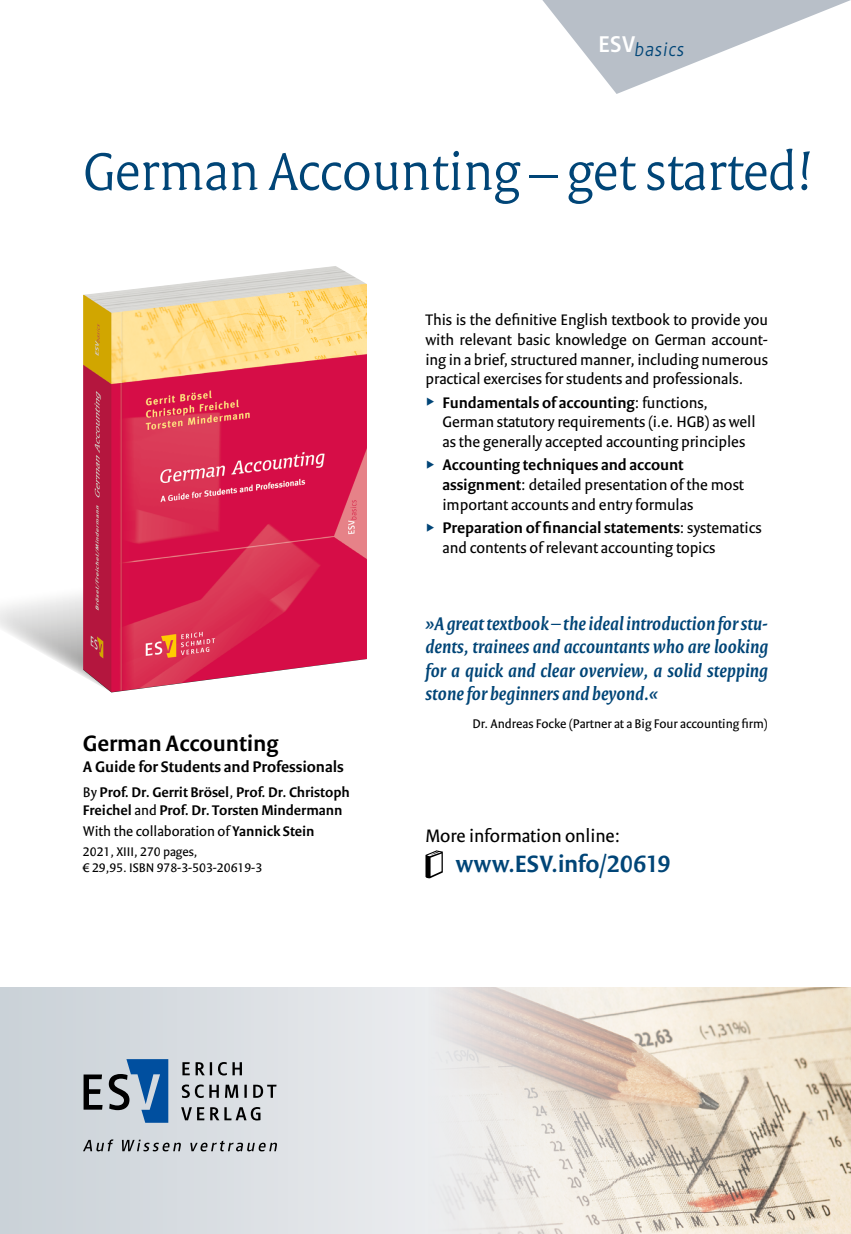
<style>
.page{position:relative;width:851px;height:1234px;background:#fff}
.page>*{position:absolute;margin:0;border:0;box-sizing:border-box;transform-origin:0 0}
.Headline_1{font:300 57px "Versa Pro";letter-spacing:-.005em;color:#004577}
.Bestell-Link{font:600 25.5px "Versa Sans Pro";color:#004577}
.Bibliografie_Titel{font:600 24px "Versa Sans Pro";color:#000}
.Zitat{font:italic 600 19.5px/23.4px "Versa Pro";letter-spacing:.005em;color:#004577;text-align:justify}
.Bestell-Link-2{font:19.5px "Versa Sans Pro";color:#000}
.t1{font:300 19.5px "Cast";color:#004577}
.Fließtext{font:16.5px/19.8px "Versa Sans Pro";color:#000}
.Bibliografie_Unterti{font:600 16.5px "Versa Sans Pro";color:#000}
.Bibliografie_Autor{font:600 15px/18px "Versa Sans Pro";color:#000}
.Bibliografie_Autor-2{font:15px "Versa Sans Pro";color:#000}
.Zitat_Autor{font:13.5px "Versa Sans Pro";color:#000}
.Bibliografie{font:13.5px/16.2px "Versa Sans Pro";color:#000}
.s1{font-weight:600}
.s2{font-weight:400}
</style>
<div class="page">
<svg style="left:0;top:594px;width:83px;height:82px"></svg>
<img style="left:83px;top:266px;width:284px;height:426px">
<svg style="left:0;top:987px;width:425px;height:246px;background:#d9dee2"></svg>
<img style="left:425px;top:987px;width:425px;height:246px">
<svg style="left:425px;top:850px;width:18px;height:28px"></svg>
<svg style="left:181px;top:1106px;width:79px;height:14px"></svg>
<svg style="left:182px;top:1084px;width:94px;height:13px"></svg>
<svg style="left:182px;top:1061px;width:60px;height:14px"></svg>
<svg style="left:109px;top:1058px;width:59px;height:64px;background:#668aae"></svg>
<svg style="left:84px;top:1074px;width:19px;height:35px"></svg>
<svg style="left:83px;top:1139px;width:194px;height:12px;background:#a6aaae"></svg>
<svg style="left:542px;top:0;width:308px;height:94px"></svg>
<p class="t1" style="left:598px;top:39px;width:90px"><sup>ESV</sup>basics</p>
<p class="Headline_1" style="left:83px;top:137px;width:731px">German Accounting – get started!</p>
<p class="Fließtext" style="left:425px;top:309px;width:344px;text-align:justify">This is the definitive English textbook to provide you with relevant basic knowledge on German account&shy;ing in a brief, structured manner, including numerous practical exercises for students and professionals.</p>
<p class="Fließtext" style="left:442px;top:392px;width:314px"><span class="s1">Fundamentals of accounting</span>: functions,<br>German statutory requirements (i.e. HGB) as well as the generally accepted accounting principles</p>
<p class="Fließtext" style="left:442px;top:455px;width:303px"><span class="s1">Accounting techniques and account assignment</span>: detailed presentation of the most important accounts and entry formulas</p>
<p class="Fließtext" style="left:442px;top:518px;width:320px"><span class="s1">Preparation of financial statements</span>: systematics and contents of relevant accounting topics</p>
<p class="Bibliografie_Titel" style="left:83px;top:728px;width:197px">German Accounting</p>
<p class="Bibliografie_Unterti" style="left:83px;top:756px;width:262px">A Guide for Students and Professionals</p>
<p class="Bibliografie_Autor" style="left:83px;top:783px;width:268px"><span class="s2">By</span> Prof. Dr. Gerrit Brösel<span class="s2">,</span> Prof. Dr. Christoph<br>Freichel <span class="s2">and</span> Prof. Dr. Torsten Mindermann</p>
<p class="Bibliografie_Autor-2" style="left:83px;top:822px;width:233px">With the collaboration of <span class="s1">Yannick Stein</span></p>
<p class="Bibliografie" style="left:83px;top:843px;width:181px">2021, XIII, 270 pages,<br>€ 29,95. ISBN 978-3-503-20619-3</p>
<p class="Zitat" style="left:425px;top:611px;width:344px">»A great textbook – the ideal introduction for stu&shy;dents, trainees and accountants who are looking for a quick and clear overview, a solid stepping stone for beginners and beyond.«</p>
<p class="Zitat_Autor" style="left:472px;top:715px;width:297px">Dr. Andreas Focke (Partner at a Big Four accounting firm)</p>
<p class="Bestell-Link-2" style="left:425px;top:824px;width:196px">More information online:</p>
<p class="Bestell-Link" style="left:455px;top:848px;width:216px">www.ESV.info/20619</p>
</div>
